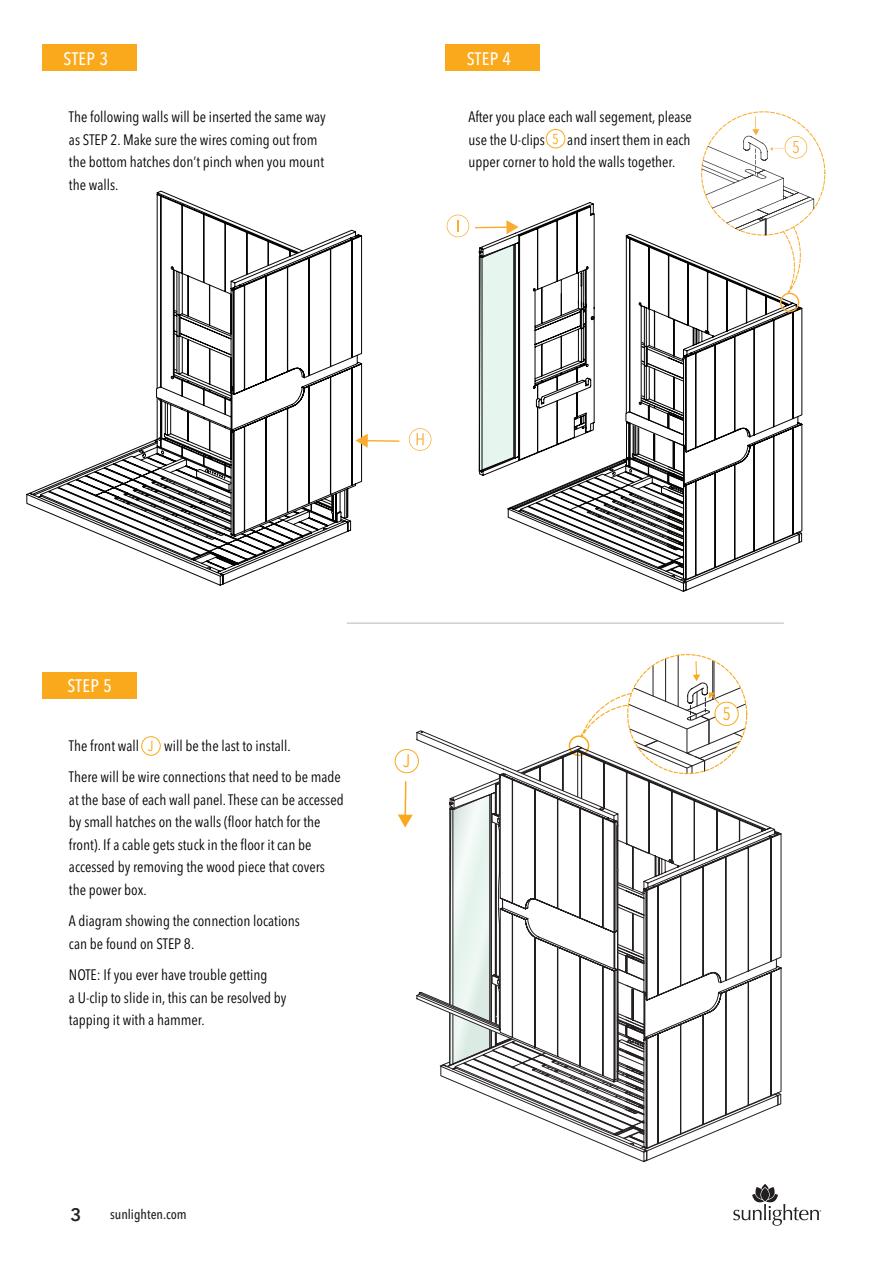
<style>
.page{position:relative;width:893px;height:1263px;background:#fff}
.page>*{position:absolute;margin:0;border:0;box-sizing:border-box;transform-origin:0 0}
.t1{font:500 condensed 18px "Avenir Next LT Pro";letter-spacing:.02em;color:#fff}
.t2{font:condensed 18px "Avenir Next LT Pro";color:#f9a91b}
.t3{font:600 18px "Avenir Next LT Pro";color:#231f20}
.t4{font:condensed 15px/22.5px "Avenir Next LT Pro";color:#000}
.t5{font:condensed 14.4px "Avenir Next LT Pro";color:#f9a91b}
.t6{font:500 condensed 13.5px "Avenir Next LT Pro";color:#231f20}
</style>
<div class="page">
<svg style="left:394px;top:749px;width:22px;height:24px"></svg>
<svg style="left:398px;top:781px;width:15px;height:46px"></svg>
<svg style="left:416px;top:730px;width:23px;height:279px"></svg>
<svg style="left:439px;top:654px;width:343px;height:509px"></svg>
<svg style="left:347px;top:623px;width:437px;height:1px"></svg>
<svg style="left:26px;top:194px;width:336px;height:392px"></svg>
<svg style="left:156px;top:387px;width:75px;height:42px"></svg>
<svg style="left:33px;top:438px;width:311px;height:135px"></svg>
<svg style="left:356px;top:434px;width:43px;height:14px"></svg>
<svg style="left:409px;top:428px;width:22px;height:23px"></svg>
<svg style="left:447px;top:215px;width:22px;height:22px"></svg>
<svg style="left:475px;top:111px;width:350px;height:481px"></svg>
<div style="left:42px;top:672px;width:95px;height:27px;background:#f9a91b"></div>
<div style="left:42px;top:44px;width:95px;height:27px;background:#f9a91b"></div>
<div style="left:446px;top:44px;width:94px;height:27px;background:#f9a91b"></div>
<div style="left:546px;top:129px;width:19px;height:19px;border:1px solid #f9a91b;border-radius:50%"></div>
<div style="left:141px;top:736px;width:20px;height:19px;border:1px solid #f9a91b;border-radius:50%"></div>
<svg style="left:733px;top:1184px;width:88px;height:42px"></svg>
<p class="t1" style="left:64px;top:47px;width:46px">STEP 3</p>
<p class="t1" style="left:467px;top:47px;width:46px">STEP 4</p>
<p class="t4" style="left:69px;top:105px;width:258px">The following walls will be inserted the same way as STEP 2. Make sure the wires coming out from the bottom hatches don’t pinch when you mount the walls.</p>
<p class="t4" style="left:469px;top:105px;width:225px">After you place each wall segement, please use the U-clips</p>
<p class="t4" style="left:469px;top:128px;width:224px;text-indent:99px">and insert them in each upper corner to hold the walls together.</p>
<p class="t5" style="left:552px;top:130px;width:8px">5</p>
<p class="t1" style="left:67px;top:675px;width:46px">STEP 5</p>
<p class="t4" style="left:69px;top:734px;width:72px">The front wall</p>
<p class="t4" style="left:69px;top:729px;width:273px;line-height:31.5px;text-indent:95px">will be the last to install.<br>There will be wire connections that need to be made</p>
<p class="t4" style="left:69px;top:788px;width:276px">at the base of each wall panel. These can be accessed by small hatches on the walls (floor hatch for the front). If a cable gets stuck in the floor it can be accessed by removing the wood piece that covers the power box.</p>
<p class="t4" style="left:69px;top:909px;width:233px">A diagram showing the connection locations can be found on STEP 8.</p>
<p class="t4" style="left:69px;top:963px;width:219px">NOTE: If you ever have trouble getting<br>a U-clip to slide in, this can be resolved by tapping it with a hammer.</p>
<p class="t5" style="left:148px;top:737px;width:7px">J</p>
<p class="t2" style="left:403px;top:750px;width:8px">J</p>
<p class="t3" style="left:71px;top:1203px;width:12px">3</p>
<p class="t6" style="left:110px;top:1206px;width:78px">sunlighten.com</p>
<p class="t2" style="left:722px;top:703px;width:10px">5</p>
</div>
